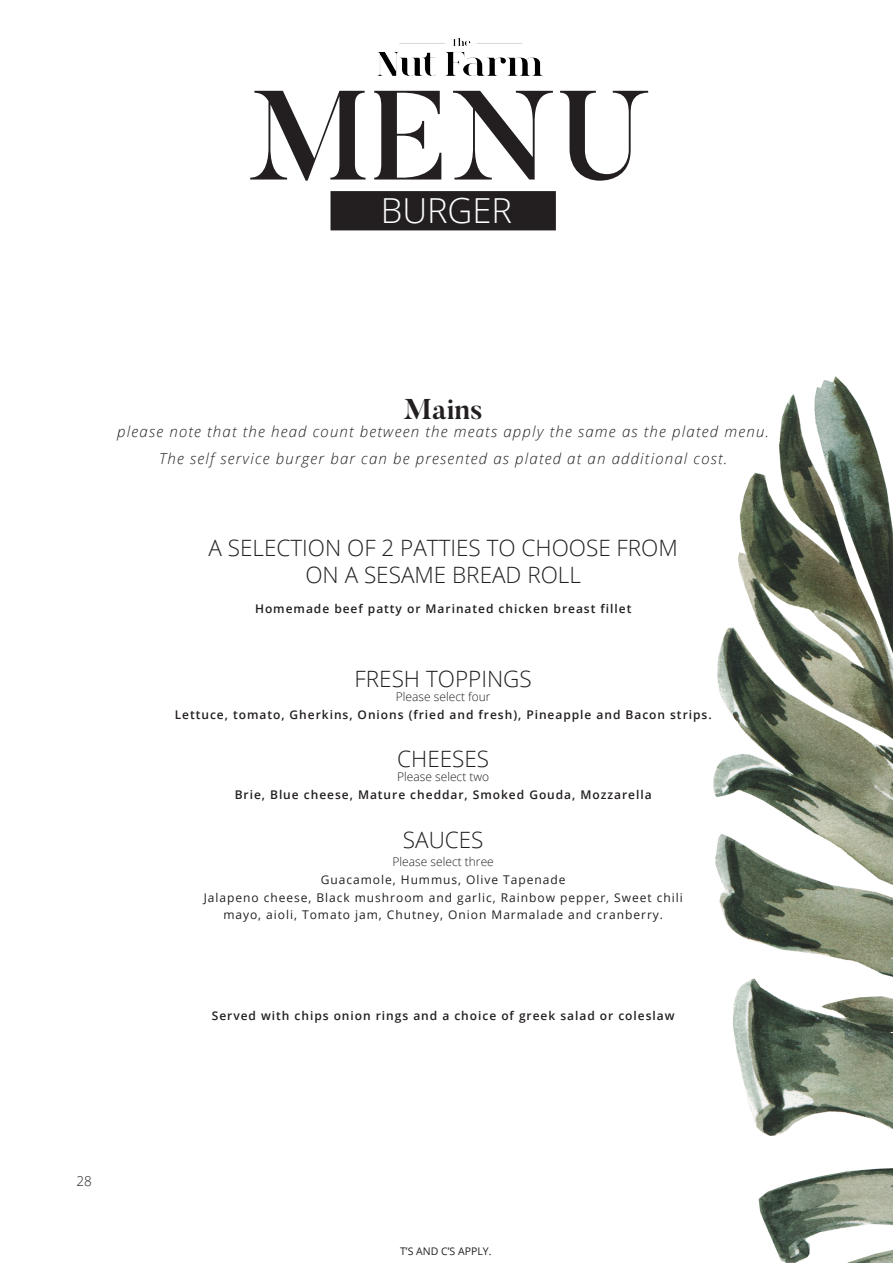
<style>
.page{position:relative;width:893px;height:1263px;background:#fff}
.page>*{position:absolute;margin:0;border:0;box-sizing:border-box;transform-origin:0 0}
.t1{font:500 126px "Butler";color:#231f20}
.t2{font:300 34.5px "Open Sans";color:#fff}
.t3{font:700 28.5px "Butler";color:#231f20}
.t4{font:300 22.5px "Open Sans";color:#231f20}
.t5{font:italic 300 15px "Open Sans";letter-spacing:.08em;color:#231f20}
.Body_text_1{font:300 13.5px "Open Sans";color:#231f20}
.t6{font:600 12px "Open Sans";letter-spacing:.08em;color:#231f20}
.t7{font:12px "Open Sans";letter-spacing:.08em;color:#231f20}
.t8{font:300 12px "Open Sans";color:#231f20}
.t9{font:10.5px "Open Sans";color:#231f20}
</style>
<div class="page">
<div style="left:331px;top:192px;width:224px;height:38px;background:#231f20"></div>
<div style="left:330px;top:191px;width:226px;height:39px;border:2px solid #231f20"></div>
<img style="left:377px;top:38px;width:164px;height:37px">
<img style="left:714px;top:377px;width:179px;height:886px">
<p class="t1" style="left:248px;top:56px;width:404px">MENU</p>
<p class="t2" style="left:381px;top:187px;width:133px">BURGER</p>
<p class="t3" style="left:404px;top:391px;width:81px">Mains</p>
<p class="t5" style="left:117px;top:422px;width:653px">please note that the head count between the meats apply the same as the plated menu.</p>
<p class="t5" style="left:159px;top:448px;width:570px">The self service burger bar can be presented as plated at an additional cost.</p>
<p class="t4" style="left:209px;top:533px;width:471px">A SELECTION OF 2 PATTIES TO CHOOSE FROM</p>
<p class="t4" style="left:305px;top:559px;width:277px">ON A SESAME BREAD ROLL</p>
<p class="t6" style="left:255px;top:601px;width:378px">Homemade beef patty or Marinated chicken breast fillet</p>
<p class="t4" style="left:355px;top:664px;width:179px">FRESH TOPPINGS</p>
<p class="t8" style="left:396px;top:688px;width:96px">Please select four</p>
<p class="t6" style="left:175px;top:706px;width:538px">Lettuce, tomato, Gherkins, Onions (fried and fresh), Pineapple and Bacon strips.</p>
<p class="t4" style="left:397px;top:744px;width:93px">CHEESES</p>
<p class="t8" style="left:397px;top:768px;width:94px">Please select two</p>
<p class="t6" style="left:235px;top:786px;width:418px">Brie, Blue cheese, Mature cheddar, Smoked Gouda, Mozzarella</p>
<p class="t4" style="left:403px;top:825px;width:82px">SAUCES</p>
<p class="t8" style="left:393px;top:854px;width:103px">Please select three</p>
<p class="t7" style="left:321px;top:871px;width:246px">Guacamole, Hummus, Olive Tapenade</p>
<p class="t7" style="left:204px;top:889px;width:481px">Jalapeno cheese, Black mushroom and garlic, Rainbow pepper, Sweet chili</p>
<p class="t7" style="left:223px;top:907px;width:441px">mayo, aioli, Tomato jam, Chutney, Onion Marmalade and cranberry.</p>
<p class="t6" style="left:212px;top:1008px;width:464px">Served with chips onion rings and a choice of greek salad or coleslaw</p>
<p class="Body_text_1" style="left:77px;top:1172px;width:17px">28</p>
<p class="t9" style="left:400px;top:1244px;width:93px">T’S AND C’S APPLY.</p>
</div>
